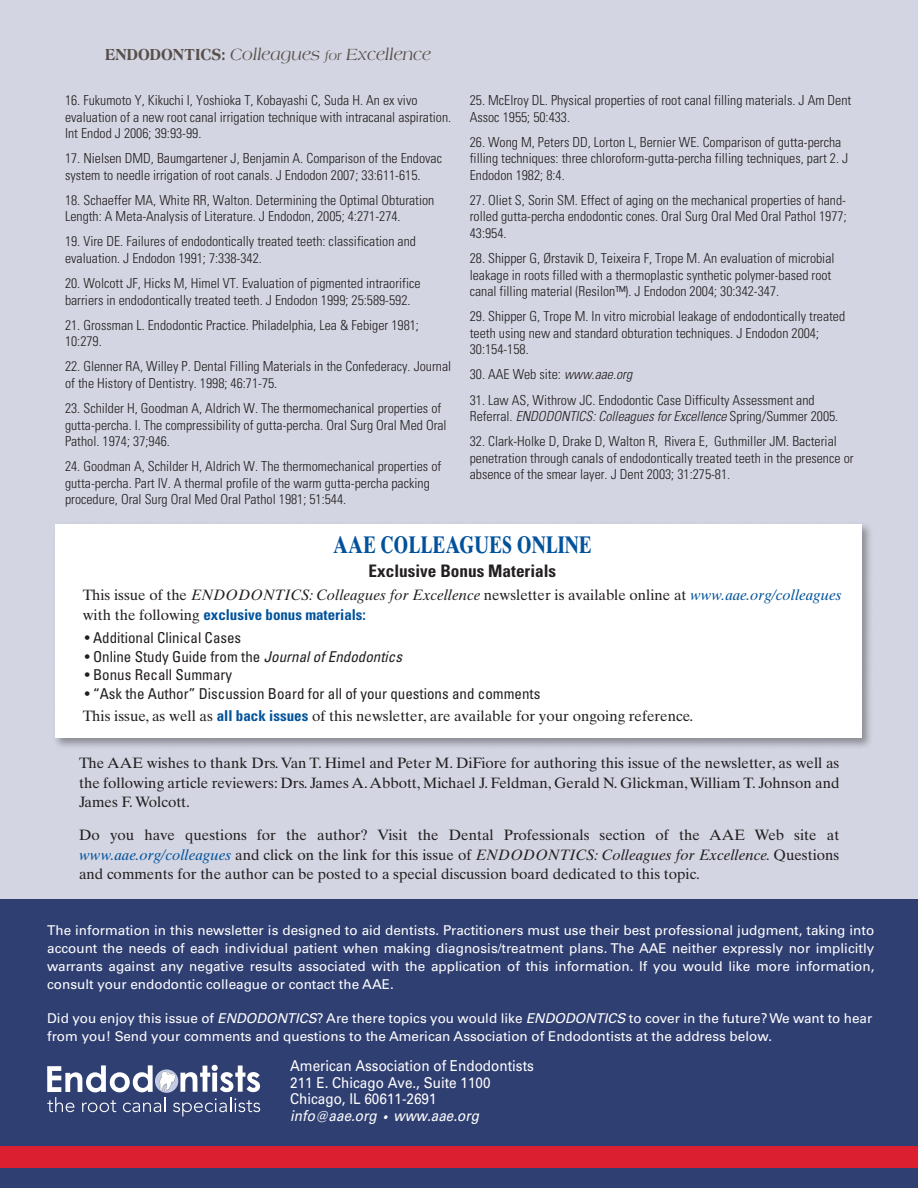
<style>
.page{position:relative;width:918px;height:1188px;background:#d3d5e2}
.page>*{position:absolute;margin:0;border:0;box-sizing:border-box;transform-origin:0 0}
.t1{font:700 24px "Times Ten LT Std";color:#01529b;scale:.75 1}
.t2{font:italic 17.4px "Americana Std";color:#584f4a;scale:.94 1}
.t3{font:700 condensed 17.25px "Univers LT Std";color:#231f20}
.t4{font:15px/19.5px "Times Ten LT Std";color:#231f20;text-align:justify}
.t5{font:condensed 15px "Univers LT Std";color:#231f20}
.t6{font:15px/16.5px "Univers LT Std";color:#fff;scale:.9 1}
.t7{font:700 condensed 15px "Univers LT Std";color:#01529b}
.t8{font:300 condensed 13.8px/16.5px "Univers LT Std";color:#231f20}
.t9{font:13.5px/18px "Univers LT Std";color:#fff}
.s1{font-weight:800;font-style:normal;font-size:17.25px}
.s2{font-size:13.5px}
.s3{font-style:italic}
.s4{font-style:italic;color:#01529b}
.s5{font-family:"Times Ten LT Std";font-weight:400;font-stretch:normal;color:#231f20}
.s6{font-family:"Univers LT Std";font-weight:700;font-stretch:condensed;color:#01529b}
.s7{font-style:italic;font-size:10.5px}
</style>
<div class="page">
<div style="left:0;top:899px;width:918px;height:289px;background:#303f72"></div>
<div style="left:0;top:1147px;width:918px;height:21px;background:#db1e30"></div>
<svg style="left:47px;top:1065px;width:213px;height:51px"></svg>
<div style="left:53px;top:521px;width:821px;height:229px;background:#231f20;opacity:.4"></div>
<div style="left:56px;top:524px;width:806px;height:214px;background:#fff"></div>
<p class="t2" style="left:105px;top:44px;width:348px"><span class="s1">ENDODONTICS:</span> Colleagues <span class="s2">for</span> Excellence</p>
<p class="t8" style="left:65px;top:92px;width:388px">16. Fukumoto Y, Kikuchi I, Yoshioka T, Kobayashi C, Suda H. An ex vivo evaluation of a new root canal irrigation technique with intracanal aspiration.<br>Int Endod J 2006; 39:93-99.</p>
<p class="t8" style="left:65px;top:150px;width:379px">17. Nielsen DMD, Baumgartener J, Benjamin A. Comparison of the Endovac system to needle irrigation of root canals. J Endodon 2007; 33:611-615.</p>
<p class="t8" style="left:65px;top:192px;width:371px">18. Schaeffer MA, White RR, Walton. Determining the Optimal Obturation<br>Length: A Meta-Analysis of Literature. J Endodon, 2005; 4:271-274.</p>
<p class="t8" style="left:65px;top:233px;width:352px">19. Vire DE. Failures of endodontically treated teeth: classification and evaluation. J Endodon 1991; 7:338-342.</p>
<p class="t8" style="left:65px;top:275px;width:357px">20. Wolcott JF, Hicks M, Himel VT. Evaluation of pigmented intraorifice barriers in endodontically treated teeth. J Endodon 1999; 25:589-592.</p>
<p class="t8" style="left:65px;top:317px;width:355px">21. Grossman L. Endodontic Practice. Philadelphia, Lea &amp; Febiger 1981;<br>10:279.</p>
<p class="t8" style="left:65px;top:358px;width:388px">22. Glenner RA, Willey P. Dental Filling Materials in the Confederacy. Journal of the History of Dentistry. 1998; 46:71-75.</p>
<p class="t8" style="left:65px;top:400px;width:383px">23. Schilder H, Goodman A, Aldrich W. The thermomechanical properties of gutta-percha. I. The compressibility of gutta-percha. Oral Surg Oral Med Oral<br>Pathol. 1974; 37;946.</p>
<p class="t8" style="left:65px;top:458px;width:378px">24. Goodman A, Schilder H, Aldrich W. The thermomechanical properties of gutta-percha. Part IV. A thermal profile of the warm gutta-percha packing procedure, Oral Surg Oral Med Oral Pathol 1981; 51:544.</p>
<p class="t8" style="left:470px;top:92px;width:383px">25. McElroy DL. Physical properties of root canal filling materials. J Am Dent<br>Assoc 1955; 50:433.</p>
<p class="t8" style="left:470px;top:134px;width:380px">26. Wong M, Peters DD, Lorton L, Bernier WE. Comparison of gutta-percha filling techniques: three chloroform-gutta-percha filling techniques, part 2. J<br>Endodon 1982; 8:4.</p>
<p class="t8" style="left:470px;top:192px;width:378px;text-align:justify">27. Oliet S, Sorin SM. Effect of aging on the mechanical properties of hand&shy;rolled gutta-percha endodontic cones. Oral Surg Oral Med Oral Pathol 1977; 43:954.</p>
<p class="t8" style="left:470px;top:250px;width:366px">28. Shipper G, Ørstavik D, Teixeira F, Trope M. An evaluation of microbial leakage in roots filled with a thermoplastic synthetic polymer-based root canal filling material (Resilon™). J Endodon 2004; 30:342-347.</p>
<p class="t8" style="left:470px;top:308px;width:377px">29. Shipper G, Trope M. In vitro microbial leakage of endodontically treated teeth using new and standard obturation techniques. J Endodon 2004;<br>30:154-158.</p>
<p class="t8" style="left:470px;top:366px;width:164px">30. AAE Web site: <span class="s3">www.aae.org</span></p>
<p class="t8" style="left:470px;top:391px;width:370px">31. Law AS, Withrow JC. Endodontic Case Difficulty Assessment and<br>Referral. <span class="s3">ENDODONTICS: Colleagues for Excellence</span> Spring/Summer 2005.</p>
<p class="t8" style="left:470px;top:433px;width:385px">32. Clark-Holke D, Drake D, Walton R, Rivera E, Guthmiller JM. Bacterial penetration through canals of endodontically treated teeth in the presence or absence of the smear layer. J Dent 2003; 31:275-81.</p>
<h1 class="t1" style="left:333px;top:531px;width:346px">AAE COLLEAGUES ONLINE</h1>
<p class="t3" style="left:368px;top:561px;width:189px">Exclusive Bonus Materials</p>
<p class="t4" style="left:83px;top:585px;width:760px">This issue of the <span class="s3">ENDODONTICS: Colleagues for Excellence</span> newsletter is available online at <span class="s4">www.aae.org/colleagues</span></p>
<p class="t7" style="left:83px;top:605px;width:285px"><span class="s5">with the following</span> exclusive bonus materials:</p>
<p class="t5" style="left:85px;top:628px;width:158px">• Additional Clinical Cases</p>
<p class="t5" style="left:85px;top:647px;width:319px">• Online Study Guide from the <span class="s3">Journal of Endodontics</span></p>
<p class="t5" style="left:85px;top:665px;width:149px">• Bonus Recall Summary</p>
<p class="t5" style="left:85px;top:684px;width:457px">• “Ask the Author” Discussion Board for all of your questions and comments</p>
<p class="t4" style="left:83px;top:706px;width:612px">This issue, as well as <span class="s6">all back issues</span> of this newsletter, are available for your ongoing reference.</p>
<p class="t4" style="left:79px;top:753px;width:762px">The AAE wishes to thank Drs. Van T. Himel and Peter M. DiFiore for authoring this issue of the newsletter, as well as the following article reviewers: Drs. James A. Abbott, Michael J. Feldman, Gerald N. Glickman, William T. Johnson and James F. Wolcott.</p>
<p class="t4" style="left:79px;top:825px;width:762px">Do you have questions for the author? Visit the Dental Professionals section of the AAE Web site at <span class="s4">www.aae.org/colleagues</span> and click on the link for this issue of <span class="s3">ENDODONTICS: Colleagues for Excellence.</span> Questions and comments for the author can be posted to a special discussion board dedicated to this topic.</p>
<p class="t9" style="left:47px;top:921px;width:829px;text-align:justify">The information in this newsletter is designed to aid dentists. Practitioners must use their best professional judgment, taking into account the needs of each individual patient when making diagnosis/treatment plans. The AAE neither expressly nor implicitly warrants against any negative results associated with the application of this information. If you would like more information, consult your endodontic colleague or contact the AAE.</p>
<p class="t9" style="left:47px;top:1010px;width:827px">Did you enjoy this issue of <span class="s3">ENDODONTICS</span>? Are there topics you would like <span class="s3">ENDODONTICS</span> to cover in the future? We want to hear from you! Send your comments and questions to the American Association of Endodontists at the address below.</p>
<p class="t6" style="left:290px;top:1058px;width:272px">American Association of Endodontists<br>211 E. Chicago Ave., Suite 1100<br>Chicago, IL 60611-2691<br><span class="s3">info@aae.org</span> <span class="s7">•</span> <span class="s3">www.aae.org</span></p>
</div>
